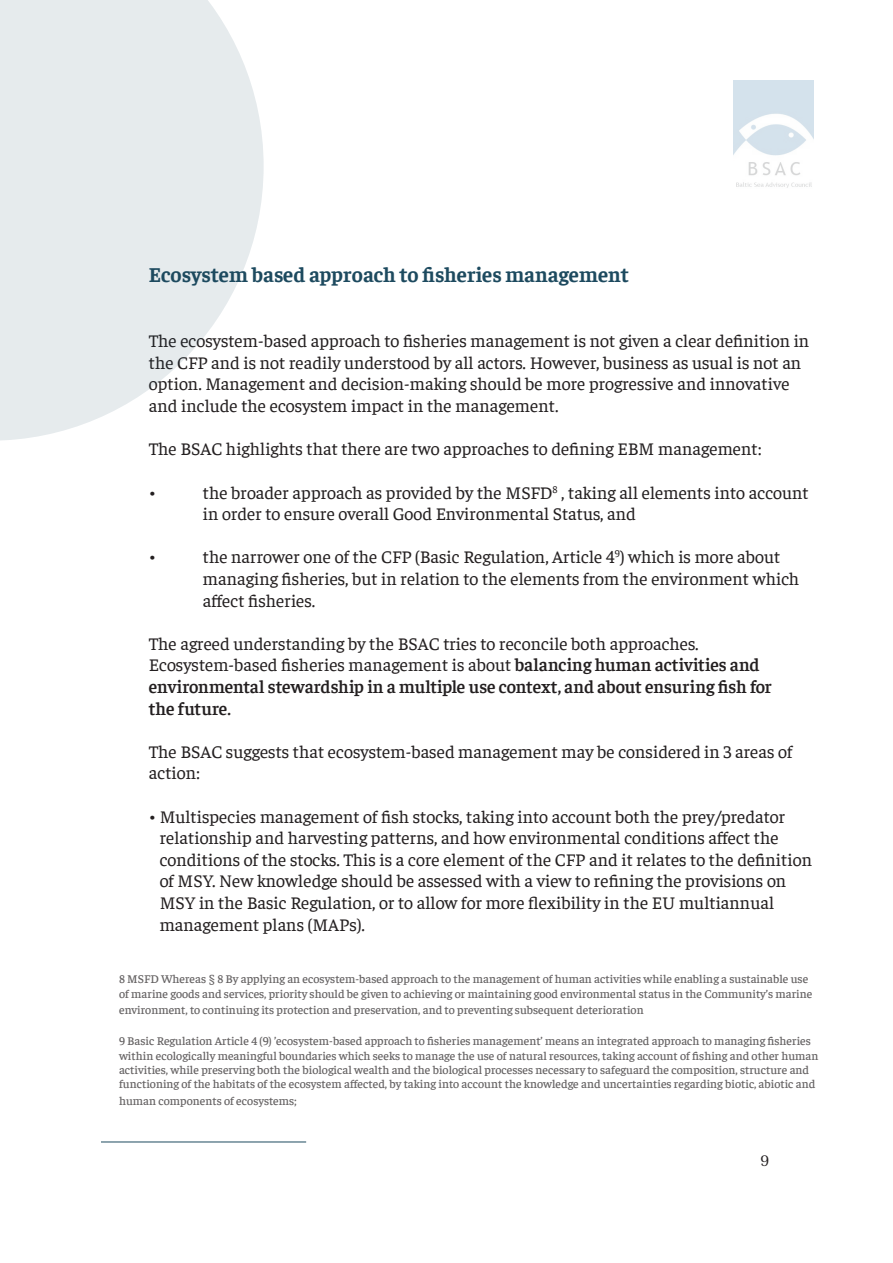
<style>
.page{position:relative;width:893px;height:1263px;background:#fff}
.page>*{position:absolute;margin:0;border:0;box-sizing:border-box;transform-origin:0 0}
.t1{font:700 21px "Faustina";color:#1d4a5f}
.t2{font:18px/21.6px "Faustina";color:#231f20}
.t3{font:600 18px/21.6px "Faustina";letter-spacing:-.005em;color:#231f20}
.t4{font:15px "Taviraj";color:#231f20}
.t5{font:500 12px/14.4px "Faustina";color:#231f20}
.s1{font-weight:400}
</style>
<div class="page">
<hr style="left:101px;top:1141px;width:205px;height:1px;background:#1d4a5f">
<img style="left:733px;top:81px;width:80px;height:107px">
<svg style="left:0;top:0;width:264px;height:441px;fill:#e6ebed"></svg>
<p class="t1" style="left:149px;top:260px;width:482px">Ecosystem based approach to fisheries management</p>
<p class="t2" style="left:149px;top:329px;width:662px">The ecosystem-based approach to fisheries management is not given a clear definition in the CFP and is not readily understood by all actors. However, business as usual is not an option. Management and decision-making should be more progressive and innovative and include the ecosystem impact in the management.</p>
<p class="t2" style="left:149px;top:437px;width:614px">The BSAC highlights that there are two approaches to defining EBM management:</p>
<p class="t2" style="left:149px;top:480px;width:9px">•</p>
<p class="t2" style="left:203px;top:480px;width:607px">the broader approach as provided by the MSFD<sup>8</sup> , taking all elements into account in order to ensure overall Good Environmental Status, and</p>
<p class="t2" style="left:149px;top:545px;width:9px">•</p>
<p class="t2" style="left:203px;top:545px;width:598px">the narrower one of the CFP (Basic Regulation, Article 4<sup>9</sup>) which is more about managing fisheries, but in relation to the elements from the environment which affect fisheries.</p>
<p class="t3" style="left:149px;top:631px;width:625px"><span class="s1">The agreed understanding by the BSAC tries to reconcile both approaches.<br>Ecosystem-based fisheries management is about</span> balancing human activities and environmental stewardship in a multiple use context, and about ensuring fish for the future.</p>
<p class="t2" style="left:149px;top:739px;width:645px">The BSAC suggests that ecosystem-based management may be considered in 3 areas of action:</p>
<p class="t2" style="left:160px;top:804px;width:654px;text-indent:-11px">• Multispecies management of fish stocks, taking into account both the prey/predator relationship and harvesting patterns, and how environmental conditions affect the conditions of the stocks. This is a core element of the CFP and it relates to the definition of MSY. New knowledge should be assessed with a view to refining the provisions on MSY in the Basic Regulation, or to allow for more flexibility in the EU multiannual management plans (MAPs).</p>
<p class="t5" style="left:119px;top:971px;width:695px">8 MSFD Whereas § 8 By applying an ecosystem-based approach to the management of human activities while enabling a sustainable use of marine goods and services, priority should be given to achieving or maintaining good environmental status in the Community’s marine</p>
<p class="t5" style="left:119px;top:1002px;width:526px">environment, to continuing its protection and preservation, and to preventing subsequent deterioration</p>
<p class="t5" style="left:119px;top:1033px;width:701px">9 Basic Regulation Article 4 (9) ’ecosystem-based approach to fisheries management’ means an integrated approach to managing fisheries within ecologically meaningful boundaries which seeks to manage the use of natural resources, taking account of fishing and other human activities, while preserving both the biological wealth and the biological processes necessary to safeguard the composition, structure and functioning of the habitats of the ecosystem affected, by taking into account the knowledge and uncertainties regarding biotic, abiotic and</p>
<p class="t5" style="left:119px;top:1093px;width:179px">human components of ecosystems;</p>
<p class="t4" style="left:760px;top:1149px;width:10px">9</p>
</div>
